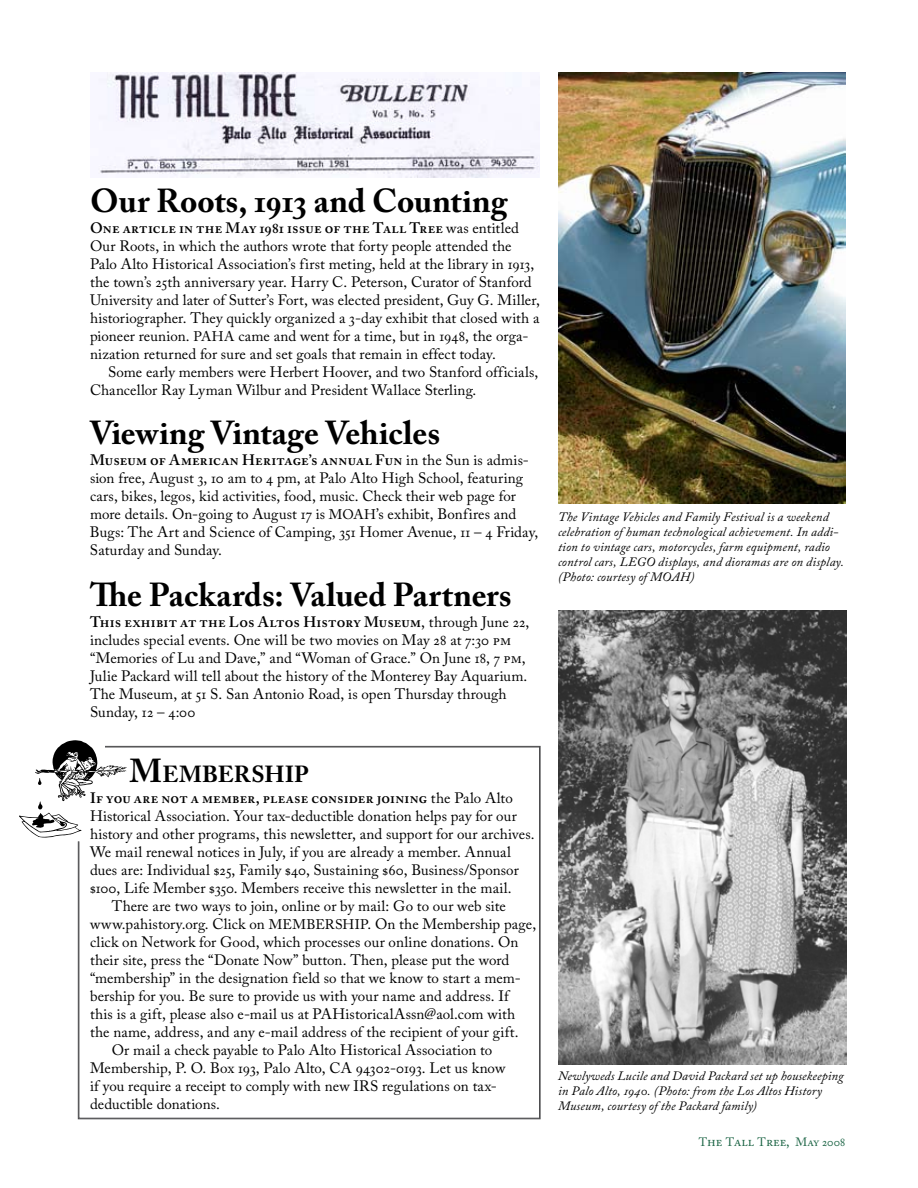
<style>
.page{position:relative;width:918px;height:1188px;background:#fff}
.page>*{position:absolute;margin:0;border:0;box-sizing:border-box;transform-origin:0 0}
.t1{font:700 33px "Adobe Caslon Pro";color:#000}
.t2{font:700 23.1px "Adobe Caslon Pro";letter-spacing:.005em;color:#000}
.t3{font:15px/18px "Adobe Caslon Pro";letter-spacing:.005em;color:#000}
.t4{font:600 15px "Adobe Caslon Pro";letter-spacing:.015em;color:#000}
.t5{font:italic 12.75px/15px "Adobe Caslon Pro";letter-spacing:.015em;color:#000}
.t6{font:12px "Adobe Caslon Pro";color:#1b6444}
.s1{font-weight:600}
.s2{font-size:13.8px}
.s3{font-size:33px}
.s4{font-weight:400}
.s5{font-size:13.5px}
</style>
<div class="page">
<svg style="left:20px;top:740px;width:107px;height:98px"></svg>
<svg style="left:78px;top:746px;width:462px;height:373px"></svg>
<img style="left:558px;top:611px;width:289px;height:454px">
<img style="left:558px;top:72px;width:288px;height:431px">
<img style="left:98px;top:72px;width:442px;height:106px">
<h1 class="t1" style="left:90px;top:181px;width:419px">Our Roots, 1913 and Counting</h1>
<p class="t3" style="left:90px;top:219px;width:451px"><span class="s1">One article in the May 1981 issue of the Tall Tree</span> was entitled Our Roots, in which the authors wrote that forty people attended the Palo Alto Historical Association’s first meting, held at the library in 1913, the town’s 25th anniversary year. Harry C. Peterson, Curator of Stanford University and later of Sutter’s Fort, was elected president, Guy G. Miller, historiographer. They quickly organized a 3-day exhibit that closed with a pioneer reunion. <span class="s2">PAHA</span> came and went for a time, but in 1948, the orga&shy;nization returned for sure and set goals that remain in effect today.</p>
<p class="t3" style="left:90px;top:363px;width:450px;text-indent:18px">Some early members were Herbert Hoover, and two Stanford officials,<br>Chancellor Ray Lyman Wilbur and President Wallace Sterling.</p>
<h1 class="t1" style="left:90px;top:413px;width:352px">Viewing Vintage Vehicles</h1>
<p class="t3" style="left:90px;top:451px;width:450px"><span class="s1">Museum of American Heritage’s annual Fun</span> in the Sun is admis&shy;sion free, August 3, 10 am to 4 pm, at Palo Alto High School, featuring cars, bikes, legos, kid activities, food, music. Check their web page for more details. On-going to August 17 is <span class="s2">MOAH</span>’s exhibit, Bonfires and Bugs: The Art and Science of Camping, 351 Homer Avenue, 11 – 4 Friday, Saturday and Sunday.</p>
<h1 class="t1" style="left:90px;top:575px;width:423px">The Packards: Valued Partners</h1>
<p class="t3" style="left:90px;top:613px;width:441px"><span class="s1">This exhibit at the Los Altos History Museum</span>, through June 22, includes special events. One will be two movies on May 28 at 7:30 pm “Memories of Lu and Dave,” and “Woman of Grace.” On June 18, 7 pm, Julie Packard will tell about the history of the Monterey Bay Aquarium.<br>The Museum, at 51 S. San Antonio Road, is open Thursday through Sunday, 12 – 4:00</p>
<h2 class="t2" style="left:130px;top:760px;width:181px"><span class="s3">M</span>EMBERSHIP</h2>
<p class="t4" style="left:90px;top:789px;width:424px">If you are not a member, please consider joining <span class="s4">the Palo Alto</span></p>
<p class="t3" style="left:90px;top:807px;width:428px">Historical Association. Your tax-deductible donation helps pay for our</p>
<p class="t3" style="left:90px;top:825px;width:446px">history and other programs, this newsletter, and support for our archives.</p>
<p class="t3" style="left:90px;top:843px;width:422px">We mail renewal notices in July, if you are already a member. Annual</p>
<p class="t3" style="left:90px;top:861px;width:430px">dues are: Individual $25, Family $40, Sustaining $60, Business/Sponsor</p>
<p class="t3" style="left:90px;top:879px;width:423px">$100, Life Member $350. Members receive this newsletter in the mail.</p>
<p class="t3" style="left:112px;top:897px;width:396px">There are two ways to join, online or by mail: Go to our web site</p>
<p class="t3" style="left:90px;top:915px;width:448px">www.pahistory.org. Click on <span class="s2">MEMBERSHIP</span>. On the Membership page,</p>
<p class="t3" style="left:90px;top:933px;width:430px">click on Network for Good, which processes our online donations. On</p>
<p class="t3" style="left:90px;top:951px;width:421px">their site, press the “Donate Now” button. Then, please put the word</p>
<p class="t3" style="left:90px;top:969px;width:432px">“membership” in the designation field so that we know to start a mem-</p>
<p class="t3" style="left:90px;top:987px;width:420px">bership for you. Be sure to provide us with your name and address. If</p>
<p class="t3" style="left:90px;top:1005px;width:427px">this is a gift, please also e-mail us at PAHistoricalAssn@aol.com with</p>
<p class="t3" style="left:90px;top:1023px;width:430px">the name, address, and any e-mail address of the recipient of your gift.</p>
<p class="t3" style="left:112px;top:1041px;width:382px">Or mail a check payable to Palo Alto Historical Association to</p>
<p class="t3" style="left:90px;top:1059px;width:417px">Membership, P. O. Box 193, Palo Alto, CA 94302-0193. Let us know</p>
<p class="t3" style="left:90px;top:1077px;width:408px">if you require a receipt to comply with new IRS regulations on tax-</p>
<p class="t3" style="left:90px;top:1095px;width:131px">deductible donations.</p>
<p class="t5" style="left:558px;top:509px;width:288px">The Vintage Vehicles and Family Festival is a weekend celebration of human technological achievement. In addi&shy;tion to vintage cars, motorcycles, farm equipment, radio control cars, LEGO displays, and dioramas are on display. (Photo: courtesy of MOAH)</p>
<p class="t5" style="left:558px;top:1068px;width:287px">Newlyweds Lucile and David Packard set up housekeeping in Palo Alto, 1940. (Photo: from the Los Altos History<br>Museum, courtesy of the Packard family)</p>
<p class="t6" style="left:699px;top:1135px;width:148px">T<span class="s5">he</span> T<span class="s5">all</span> T<span class="s5">ree,</span> May 2008</p>
</div>
